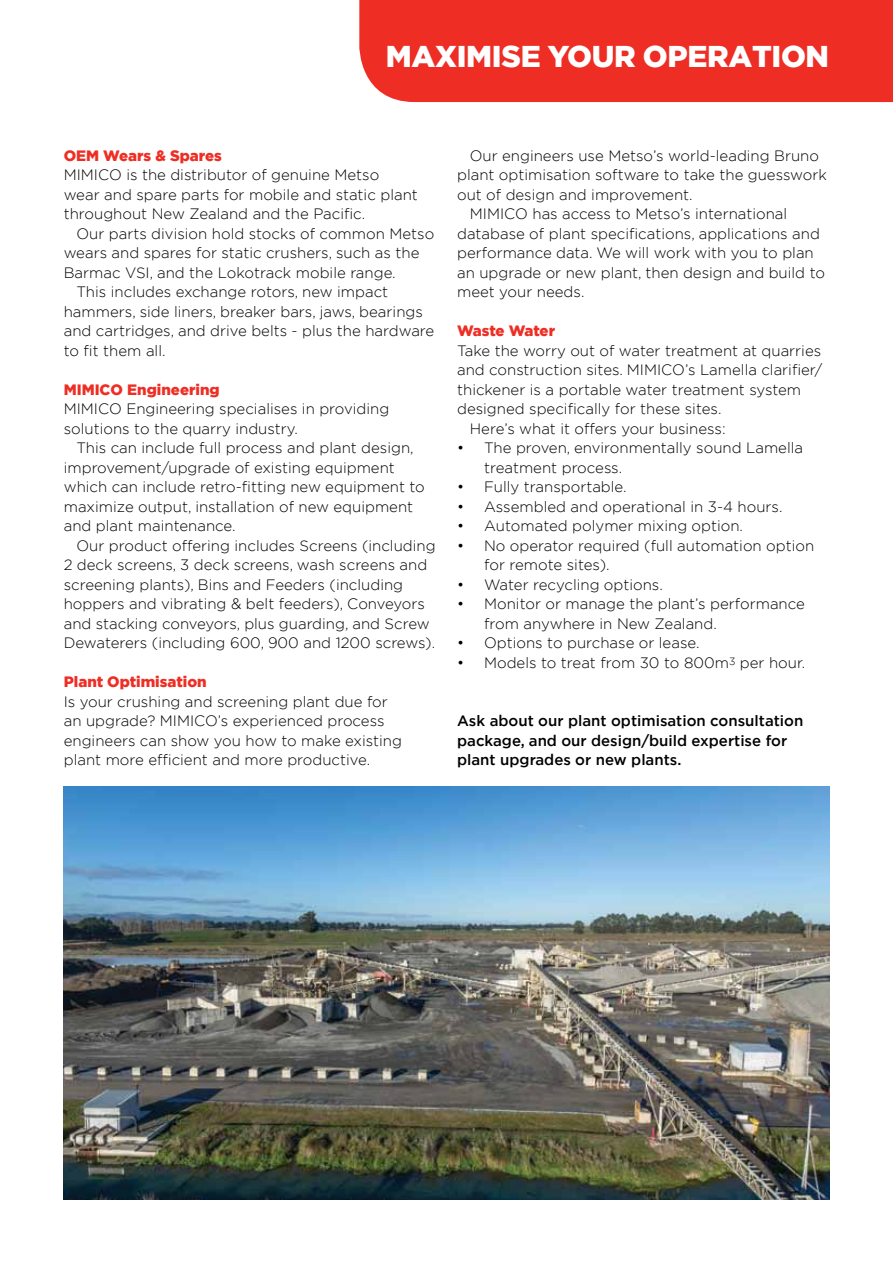
<style>
.page{position:relative;width:893px;height:1263px;background:#fff}
.page>*{position:absolute;margin:0;border:0;box-sizing:border-box;transform-origin:0 0}
.t1{font:900 30px "Gotham";letter-spacing:-.01em;color:#fff}
.t2{font:300 15px/19.5px "Gotham";color:#000}
.t3{font:500 15px/19.5px "Gotham";color:#000}
.t4{font:900 15px "Gotham";color:#ee2e24}
</style>
<div class="page">
<img style="left:64px;top:787px;width:765px;height:412px">
<div style="left:359px;top:0;width:534px;height:102px;background:#ee2e24"></div>
<h1 class="t1" style="left:386px;top:35px;width:445px">MAXIMISE YOUR OPERATION</h1>
<p class="t4" style="left:64px;top:145px;width:160px">OEM Wears &amp; Spares</p>
<p class="t2" style="left:64px;top:165px;width:356px">MIMICO is the distributor of genuine Metso wear and spare parts for mobile and static plant throughout New Zealand and the Pacific.</p>
<p class="t2" style="left:77px;top:223px;width:359px">Our parts division hold stocks of common Metso</p>
<p class="t2" style="left:64px;top:243px;width:357px">wears and spares for static crushers, such as the</p>
<p class="t2" style="left:64px;top:262px;width:333px">Barmac VSI, and the Lokotrack mobile range.</p>
<p class="t2" style="left:77px;top:282px;width:313px">This includes exchange rotors, new impact</p>
<p class="t2" style="left:64px;top:301px;width:361px">hammers, side liners, breaker bars, jaws, bearings</p>
<p class="t2" style="left:64px;top:321px;width:372px">and cartridges, and drive belts - plus the hardware</p>
<p class="t2" style="left:64px;top:340px;width:103px">to fit them all.</p>
<p class="t4" style="left:64px;top:379px;width:157px">MIMICO Engineering</p>
<p class="t2" style="left:64px;top:399px;width:327px">MIMICO Engineering specialises in providing solutions to the quarry industry.</p>
<p class="t2" style="left:64px;top:438px;width:363px;text-indent:13px">This can include full process and plant design, improvement/upgrade of existing equipment which can include retro-fitting new equipment to maximize output, installation of new equipment and plant maintenance.</p>
<p class="t2" style="left:64px;top:535px;width:373px;text-indent:13px">Our product offering includes Screens (including 2 deck screens, 3 deck screens, wash screens and screening plants), Bins and Feeders (including hoppers and vibrating &amp; belt feeders), Conveyors and stacking conveyors, plus guarding, and Screw Dewaterers (including 600, 900 and 1200 screws).</p>
<p class="t4" style="left:64px;top:672px;width:144px">Plant Optimisation</p>
<p class="t2" style="left:64px;top:691px;width:340px">Is your crushing and screening plant due for an upgrade? MIMICO’s experienced process engineers can show you how to make existing plant more efficient and more productive.</p>
<p class="t2" style="left:470px;top:145px;width:351px">Our engineers use Metso’s world-leading Bruno</p>
<p class="t2" style="left:457px;top:165px;width:371px">plant optimisation software to take the guesswork</p>
<p class="t2" style="left:457px;top:184px;width:237px">out of design and improvement.</p>
<p class="t2" style="left:470px;top:204px;width:319px">MIMICO has access to Metso’s international</p>
<p class="t2" style="left:457px;top:223px;width:364px">database of plant specifications, applications and</p>
<p class="t2" style="left:457px;top:243px;width:358px">performance data. We will work with you to plan</p>
<p class="t2" style="left:457px;top:262px;width:369px">an upgrade or new plant, then design and build to</p>
<p class="t2" style="left:457px;top:282px;width:129px">meet your needs.</p>
<p class="t4" style="left:457px;top:321px;width:99px">Waste Water</p>
<p class="t2" style="left:457px;top:340px;width:366px">Take the worry out of water treatment at quarries</p>
<p class="t2" style="left:457px;top:360px;width:367px">and construction sites. MIMICO’s Lamella clarifier/</p>
<p class="t2" style="left:457px;top:379px;width:346px">thickener is a portable water treatment system</p>
<p class="t2" style="left:457px;top:399px;width:266px">designed specifically for these sites.</p>
<p class="t2" style="left:470px;top:418px;width:257px">Here’s what it offers your business:</p>
<p class="t2" style="left:484px;top:438px;width:320px;text-indent:-27px">• The proven, environmentally sound Lamella treatment process.</p>
<p class="t2" style="left:457px;top:477px;width:171px">• Fully transportable.</p>
<p class="t2" style="left:457px;top:496px;width:327px">• Assembled and operational in 3-4 hours.</p>
<p class="t2" style="left:457px;top:516px;width:287px">• Automated polymer mixing option.</p>
<p class="t2" style="left:484px;top:535px;width:332px;text-indent:-27px">• No operator required (full automation option for remote sites).</p>
<p class="t2" style="left:457px;top:574px;width:207px">• Water recycling options.</p>
<p class="t2" style="left:484px;top:594px;width:322px;text-indent:-27px">• Monitor or manage the plant’s performance from anywhere in New Zealand.</p>
<p class="t2" style="left:457px;top:633px;width:244px">• Options to purchase or lease.</p>
<p class="t2" style="left:457px;top:652px;width:350px">• Models to treat from 30 to 800m<sup>3</sup> per hour.</p>
<p class="t3" style="left:457px;top:711px;width:348px">Ask about our plant optimisation consultation package, and our design/build expertise for plant upgrades or new plants.</p>
</div>
